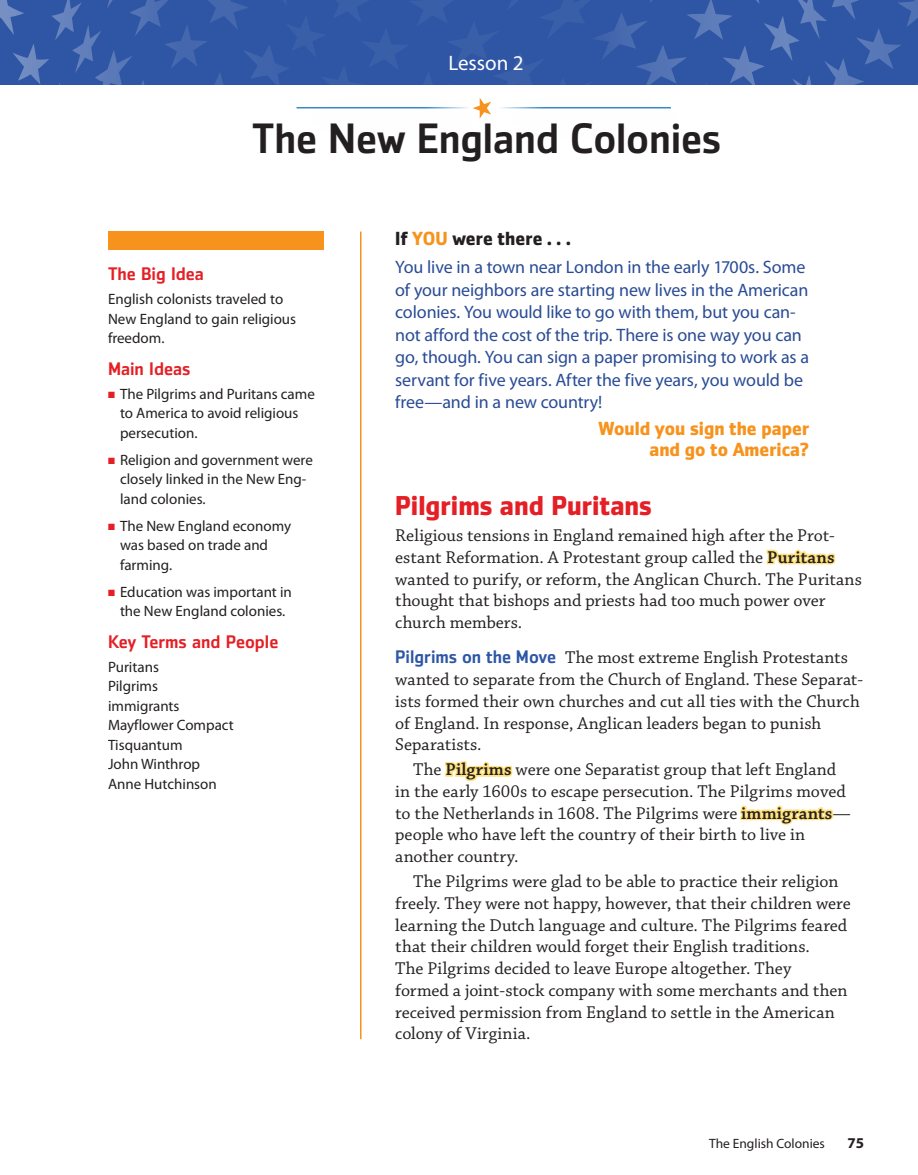
<style>
.page{position:relative;width:918px;height:1175px;background:#fff}
.page>*{position:absolute;margin:0;border:0;box-sizing:border-box;transform-origin:0 0}
.t1{font:500 42px "Zemestro Std";color:#231f20}
.t2{font:700 27px "Zemestro Std";color:#e41f25}
.t3{font:21px "Myriad Pro";color:#fff}
.t4{font:700 18.75px/21px "Zemestro Std";color:#f7931d;text-align:right}
.t5{font:700 18.75px "Zemestro Std";letter-spacing:.005em;color:#231f20}
.t6{font:18px/21.8px "Chaparral Pro";color:#231f20}
.t7{font:18px/22.5px "Myriad Pro";letter-spacing:-.01em;color:#2a4c95}
.t8{font:500 18px "Zemestro Std";color:#e41f25}
.t9{font:15px/19.5px "Myriad Pro";color:#231f20}
.t10{font:700 15px "Myriad Pro";color:#231f20}
.t11{font:13.5px "Myriad Pro";color:#231f20}
.s1{color:#e41f25}
.s2{color:#f7931d}
.s3{font-weight:600;color:#ffe27d}
.s4{font-family:"Zemestro Std";font-weight:500;color:#2d56a5}
</style>
<div class="page">
<svg style="left:0;top:0;width:918px;height:84px;background:#355aa7"></svg>
<div style="left:108px;top:231px;width:216px;height:18px;background:#f7931d"></div>
<div style="left:276px;top:72px;width:235px;height:92px;background:#231f20;opacity:.21"></div>
<hr style="left:297px;top:107px;width:173px;height:1px;background:#378ac9">
<div style="left:477px;top:72px;width:236px;height:92px;background:#231f20;opacity:.21"></div>
<hr style="left:498px;top:107px;width:173px;height:1px;background:#378ac9">
<hr style="left:360px;top:231px;width:2px;height:808px;background:#f7931d">
<p class="t3" style="left:448px;top:51px;width:77px">Lesson 2</p>
<h1 class="t1" style="left:252px;top:112px;width:471px">The New England Colonies</h1>
<p class="t8" style="left:108px;top:263px;width:97px">The Big Idea</p>
<p class="t9" style="left:108px;top:290px;width:190px">English colonists traveled to<br>New England to gain religious freedom.</p>
<p class="t8" style="left:108px;top:357px;width:84px">Main Ideas</p>
<p class="t9" style="left:120px;top:384px;width:196px;text-indent:-12px"><span class="s1">■</span> The Pilgrims and Puritans came to America to avoid religious persecution.</p>
<p class="t9" style="left:120px;top:450px;width:194px;text-indent:-12px"><span class="s1">■</span> Religion and government were closely linked in the New Eng&shy;land colonies.</p>
<p class="t9" style="left:120px;top:516px;width:173px;text-indent:-12px"><span class="s1">■</span> The New England economy was based on trade and farming.</p>
<p class="t9" style="left:108px;top:582px;width:185px;text-align:center"><span class="s1">■</span> Education was important in the New England colonies.</p>
<p class="t8" style="left:108px;top:630px;width:172px">Key Terms and People</p>
<p class="t9" style="left:108px;top:657px;width:127px">Puritans<br>Pilgrims<br>immigrants<br>Mayflower Compact<br>Tisquantum<br>John Winthrop<br>Anne Hutchinson</p>
<p class="t5" style="left:395px;top:226px;width:177px">If <span class="s2">YOU</span> were there . . .</p>
<p class="t7" style="left:395px;top:256px;width:415px">You live in a town near London in the early 1700s. Some of your neighbors are starting new lives in the American colonies. You would like to go with them, but you can&shy;not afford the cost of the trip. There is one way you can go, though. You can sign a paper promising to work as a servant for five years. After the five years, you would be free—and in a new country!</p>
<p class="t4" style="left:599px;top:418px;width:212px">Would you sign the paper and go to America?</p>
<h2 class="t2" style="left:395px;top:488px;width:258px">Pilgrims and Puritans</h2>
<p class="t6" style="left:395px;top:525px;width:468px">Religious tensions in England remained high after the Prot&shy;estant Reformation. A Protestant group called the <span class="s3">Puritans </span>wanted to purify, or reform, the Anglican Church. The Puritans thought that bishops and priests had too much power over church members.</p>
<p class="t6" style="left:395px;top:647px;width:469px"><span class="s4">Pilgrims on the Move</span> The most extreme English Protestants wanted to separate from the Church of England. These Separat&shy;ists formed their own churches and cut all ties with the Church of England. In response, Anglican leaders began to punish Separatists.</p>
<p class="t6" style="left:395px;top:759px;width:457px;text-indent:18px">The <span class="s3">Pilgrims</span> were one Separatist group that left England in the early 1600s to escape persecution. The Pilgrims moved to the Netherlands in 1608. The Pilgrims were <span class="s3">immigrants</span>— people who have left the country of their birth to live in another country.</p>
<p class="t6" style="left:395px;top:871px;width:457px;text-indent:18px">The Pilgrims were glad to be able to practice their religion freely. They were not happy, however, that their children were learning the Dutch language and culture. The Pilgrims feared that their children would forget their English traditions.<br>The Pilgrims decided to leave Europe altogether. They<br>formed a joint-stock company with some merchants and then received permission from England to settle in the American colony of Virginia.</p>
<p class="t11" style="left:709px;top:1136px;width:117px">The English Colonies</p>
<p class="t10" style="left:847px;top:1133px;width:18px">75</p>
</div>
